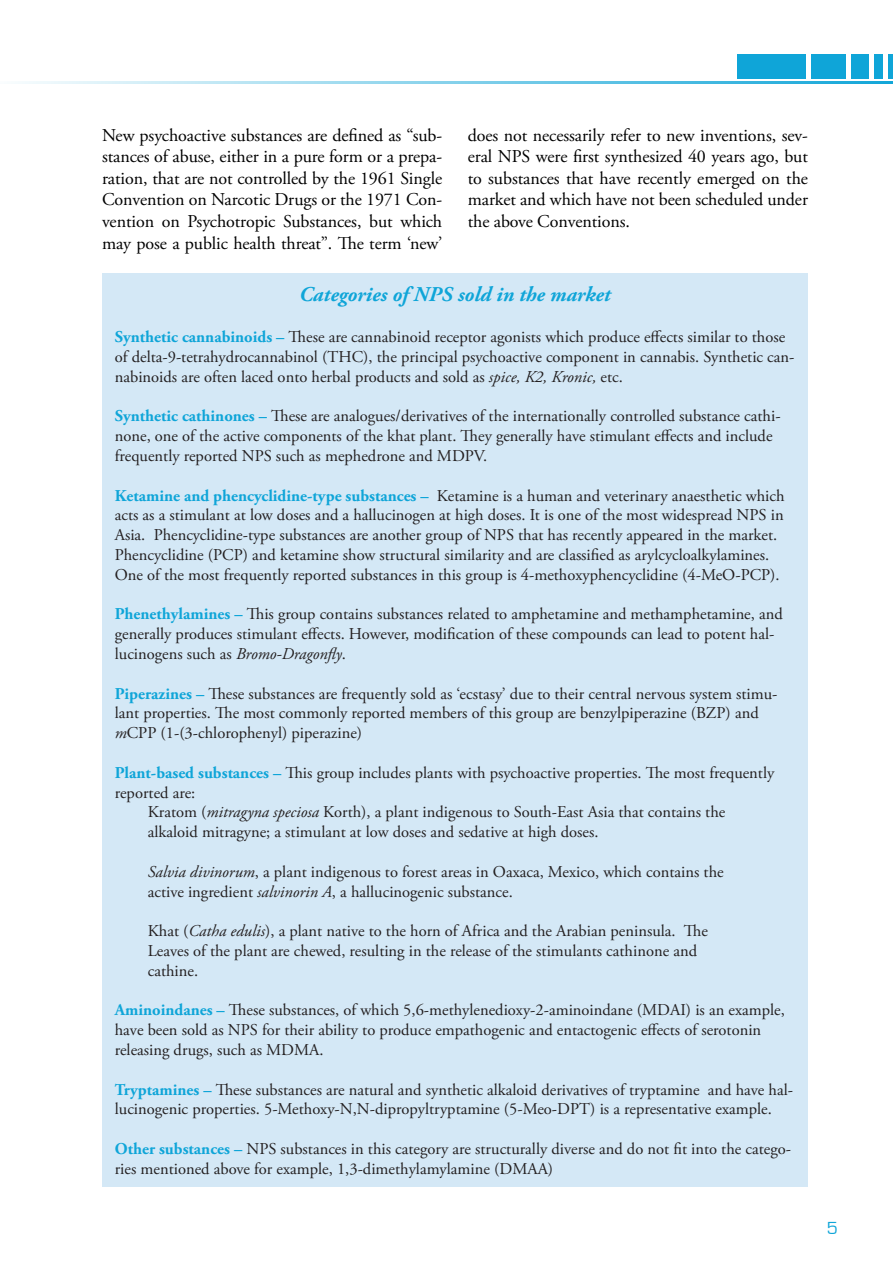
<style>
.page{position:relative;width:893px;height:1263px;background:#fff}
.page>*{position:absolute;margin:0;border:0;box-sizing:border-box;transform-origin:0 0}
.t1{font:italic 700 21px "Adobe Garamond Pro";color:#0fa5d8}
.t2{font:18px/21.6px "Adobe Garamond Pro";letter-spacing:-.005em;color:#000;text-align:justify}
.t3{font:18px "Eurostile";color:#0fa5d8}
.t4{font:16.5px/19.8px "Adobe Garamond Pro";color:#231f20}
.s1{font-weight:700;color:#0fa5d8}
.s2{font-style:italic}
</style>
<div class="page">
<hr style="left:889px;top:54px;width:4px;height:24px;background:#0fa5d8">
<div style="left:874px;top:54px;width:9px;height:24px;background:#0fa5d8"></div>
<div style="left:851px;top:54px;width:17px;height:24px;background:#0fa5d8"></div>
<div style="left:811px;top:54px;width:34px;height:24px;background:#0fa5d8"></div>
<hr style="left:0;top:81px;width:893px;height:3px;background:#0fa5d8">
<div style="left:737px;top:54px;width:68px;height:24px;background:#0fa5d8"></div>
<div style="left:102px;top:273px;width:706px;height:913px;background:#d4e8f6"></div>
<p class="t2" style="left:102px;top:125px;width:342px">New psychoactive substances are defined as “sub&shy;stances of abuse, either in a pure form or a prepa&shy;ration, that are not controlled by the 1961 Single Convention on Narcotic Drugs or the 1971 Con&shy;vention on Psychotropic Substances, but which may pose a public health threat”. The term ‘new’</p>
<p class="t2" style="left:468px;top:125px;width:342px">does not necessarily refer to new inventions, sev&shy;eral NPS were first synthesized 40 years ago, but to substances that have recently emerged on the market and which have not been scheduled under the above Conventions.</p>
<p class="t1" style="left:299px;top:282px;width:313px">Categories of NPS sold in the market</p>
<p class="t4" style="left:115px;top:328px;width:681px"><span class="s1">Synthetic cannabinoids –</span> These are cannabinoid receptor agonists which produce effects similar to those of delta-9-tetrahydrocannabinol (THC), the principal psychoactive component in cannabis. Synthetic can&shy;nabinoids are often laced onto herbal products and sold as <span class="s2">spice, K2, Kronic,</span> etc.</p>
<p class="t4" style="left:115px;top:407px;width:667px"><span class="s1">Synthetic cathinones –</span> These are analogues/derivatives of the internationally controlled substance cathi&shy;none, one of the active components of the khat plant. They generally have stimulant effects and include frequently reported NPS such as mephedrone and MDPV.</p>
<p class="t4" style="left:115px;top:486px;width:671px"><span class="s1">Ketamine and phencyclidine-type substances –</span> Ketamine is a human and veterinary anaesthetic which acts as a stimulant at low doses and a hallucinogen at high doses. It is one of the most widespread NPS in Asia. Phencyclidine-type substances are another group of NPS that has recently appeared in the market.<br>Phencyclidine (PCP) and ketamine show structural similarity and are classified as arylcycloalkylamines.<br>One of the most frequently reported substances in this group is 4-methoxyphencyclidine (4-MeO-PCP).</p>
<p class="t4" style="left:115px;top:605px;width:669px"><span class="s1">Phenethylamines –</span> This group contains substances related to amphetamine and methamphetamine, and generally produces stimulant effects. However, modification of these compounds can lead to potent hal&shy;lucinogens such as <span class="s2">Bromo-Dragonfly</span>.</p>
<p class="t4" style="left:115px;top:684px;width:664px"><span class="s1">Piperazines –</span> These substances are frequently sold as ‘ecstasy’ due to their central nervous system stimu&shy;lant properties. The most commonly reported members of this group are benzylpiperazine (BZP) and <span class="s2">m</span>CPP (1-(3-chlorophenyl) piperazine)</p>
<p class="t4" style="left:115px;top:763px;width:661px"><span class="s1">Plant-based substances –</span> This group includes plants with psychoactive properties. The most frequently reported are:</p>
<p class="t4" style="left:148px;top:803px;width:579px">Kratom (<span class="s2">mitragyna speciosa</span> Korth), a plant indigenous to South-East Asia that contains the</p>
<p class="t4" style="left:148px;top:823px;width:452px">alkaloid mitragyne; a stimulant at low doses and sedative at high doses.</p>
<p class="t4" style="left:148px;top:862px;width:577px"><span class="s2">Salvia divinorum</span>, a plant indigenous to forest areas in Oaxaca, Mexico, which contains the</p>
<p class="t4" style="left:148px;top:882px;width:366px">active ingredient <span class="s2">salvinorin A</span>, a hallucinogenic substance.</p>
<p class="t4" style="left:148px;top:922px;width:562px">Khat (<span class="s2">Catha edulis</span>), a plant native to the horn of Africa and the Arabian peninsula. The</p>
<p class="t4" style="left:148px;top:941px;width:551px">Leaves of the plant are chewed, resulting in the release of the stimulants cathinone and</p>
<p class="t4" style="left:148px;top:961px;width:52px">cathine.</p>
<p class="t4" style="left:115px;top:1001px;width:672px"><span class="s1">Aminoindanes –</span> These substances, of which 5,6-methylenedioxy-2-aminoindane (MDAI) is an example, have been sold as NPS for their ability to produce empathogenic and entactogenic effects of serotonin releasing drugs, such as MDMA.</p>
<p class="t4" style="left:115px;top:1080px;width:680px"><span class="s1">Tryptamines –</span> These substances are natural and synthetic alkaloid derivatives of tryptamine and have hal&shy;lucinogenic properties. 5-Methoxy-N,N-dipropyltryptamine (5-Meo-DPT) is a representative example.</p>
<p class="t4" style="left:115px;top:1139px;width:678px"><span class="s1">Other substances –</span> NPS substances in this category are structurally diverse and do not fit into the catego&shy;ries mentioned above for example, 1,3-dimethylamylamine (DMAA)</p>
<p class="t3" style="left:827px;top:1219px;width:13px">5</p>
</div>
